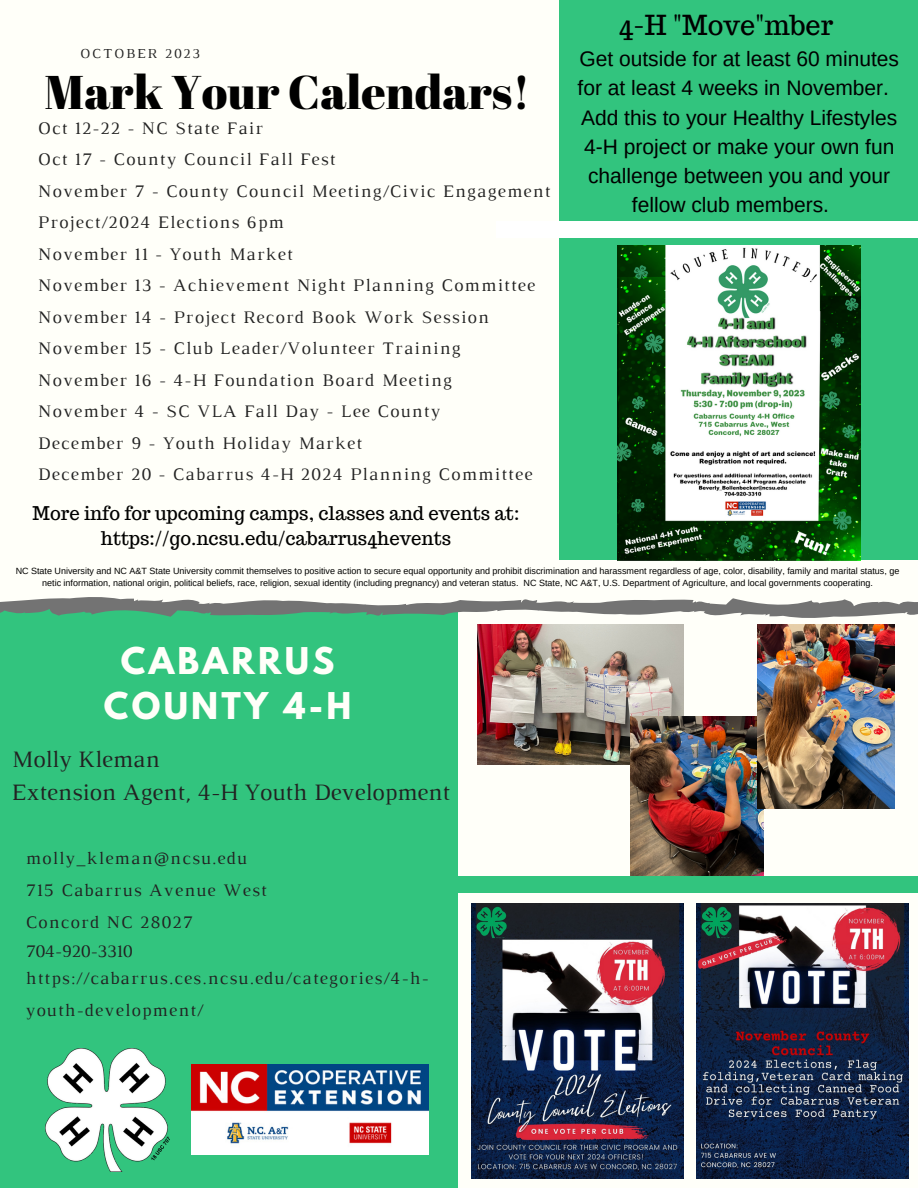
<style>
.page{position:relative;width:918px;height:1188px;background:#fffff9}
.page>*{position:absolute;margin:0;border:0;box-sizing:border-box;transform-origin:0 0}
.t1{font:47.25px "Abril Fatface";color:#000}
.t2{font:700 32.7px/45.5px "League Spartan";letter-spacing:.1em;color:#fffff9;text-align:center}
.t3{font:27px "Trocchi";color:#000}
.t4{font:24px "Luthier";color:#222}
.t5{font:21px "Arimo";color:#000}
.t6{font:18.45px/25.5px "Trocchi";color:#000;text-align:center}
.t7{font:18px/31.5px "Luthier";letter-spacing:.07em;color:#222}
.t8{font:18px "Luthier";color:#222}
.t9{font:13.95px "Luthier";letter-spacing:.14em;color:#222}
.t10{font:9px/12.3px "Arimo";color:#000;text-align:center}
</style>
<div class="page">
<div style="left:0;top:608px;width:458px;height:580px;background:#32c47e"></div>
<img style="left:46px;top:1048px;width:124px;height:123px">
<svg style="left:0;top:597px;width:918px;height:20px"></svg>
<img style="left:191px;top:1065px;width:238px;height:90px">
<div style="left:559px;top:0;width:359px;height:560px;background:#32c47e"></div>
<div style="left:496px;top:221px;width:422px;height:16px;background:#fff"></div>
<img style="left:472px;top:904px;width:211px;height:274px">
<div style="left:310px;top:877px;width:608px;height:16px;background:#32c47e"></div>
<img style="left:618px;top:245px;width:243px;height:315px">
<img style="left:697px;top:904px;width:211px;height:274px">
<img style="left:478px;top:625px;width:206px;height:139px">
<img style="left:631px;top:716px;width:132px;height:159px">
<img style="left:757px;top:625px;width:138px;height:183px">
<p class="t9" style="left:80px;top:49px;width:121px">OCTOBER 2023</p>
<p class="t1" style="left:45px;top:59px;width:487px">Mark Your Calendars!</p>
<p class="t7" style="left:38px;top:113px;width:227px">Oct 12-22 - NC State Fair</p>
<p class="t7" style="left:38px;top:145px;width:299px">Oct 17 - County Council Fall Fest</p>
<p class="t7" style="left:38px;top:176px;width:514px">November 7 - County Council Meeting/Civic Engagement<br>Project/2024 Elections 6pm</p>
<p class="t7" style="left:38px;top:239px;width:256px">November 11 - Youth Market</p>
<p class="t7" style="left:38px;top:271px;width:499px">November 13 - Achievement Night Planning Committee</p>
<p class="t7" style="left:38px;top:302px;width:453px">November 14 - Project Record Book Work Session</p>
<p class="t7" style="left:38px;top:334px;width:424px">November 15 - Club Leader/Volunteer Training</p>
<p class="t7" style="left:38px;top:365px;width:415px">November 16 - 4-H Foundation Board Meeting</p>
<p class="t7" style="left:38px;top:397px;width:404px">November 4 - SC VLA Fall Day - Lee County</p>
<p class="t7" style="left:38px;top:428px;width:326px">December 9 - Youth Holiday Market</p>
<p class="t7" style="left:38px;top:460px;width:496px">December 20 - Cabarrus 4-H 2024 Planning Committee</p>
<p class="t3" style="left:619px;top:7px;width:216px">4-H "Move"mber</p>
<p class="t5" style="left:579px;top:47px;width:321px">Get outside for at least 60 minutes</p>
<p class="t5" style="left:578px;top:76px;width:313px">for at least 4 weeks in November.</p>
<p class="t5" style="left:581px;top:106px;width:318px">Add this to your Healthy Lifestyles</p>
<p class="t5" style="left:584px;top:135px;width:312px">4-H project or make your own fun</p>
<p class="t5" style="left:588px;top:164px;width:304px">challenge between you and your</p>
<p class="t5" style="left:632px;top:193px;width:199px">fellow club members.</p>
<p class="t6" style="left:33px;top:500px;width:488px">More info for upcoming camps, classes and events at: https://go.ncsu.edu/cabarrus4hevents</p>
<p class="t10" style="left:16px;top:565px;width:885px">NC State University and NC A&amp;T State University commit themselves to positive action to secure equal opportunity and prohibit discrimination and harassment regardless of age, color, disability, family and marital status, ge netic information, national origin, political beliefs, race, religion, sexual identity (including pregnancy) and veteran status. NC State, NC A&amp;T, U.S. Department of Agriculture, and local governments cooperating.</p>
<p class="t2" style="left:104px;top:642px;width:249px">CABARRUS<br>COUNTY 4-H</p>
<p class="t4" style="left:12px;top:751px;width:150px">Molly Kleman</p>
<p class="t4" style="left:12px;top:783px;width:440px">Extension Agent, 4-H Youth Development</p>
<p class="t7" style="left:26px;top:844px;width:223px">molly_kleman@ncsu.edu</p>
<p class="t7" style="left:26px;top:876px;width:243px">715 Cabarrus Avenue West</p>
<p class="t7" style="left:26px;top:908px;width:168px">Concord NC 28027</p>
<p class="t8" style="left:26px;top:944px;width:108px">704-920-3310</p>
<p class="t7" style="left:26px;top:964px;width:404px">https://cabarrus.ces.ncsu.edu/categories/4-h&shy;youth-development/</p>
</div>
